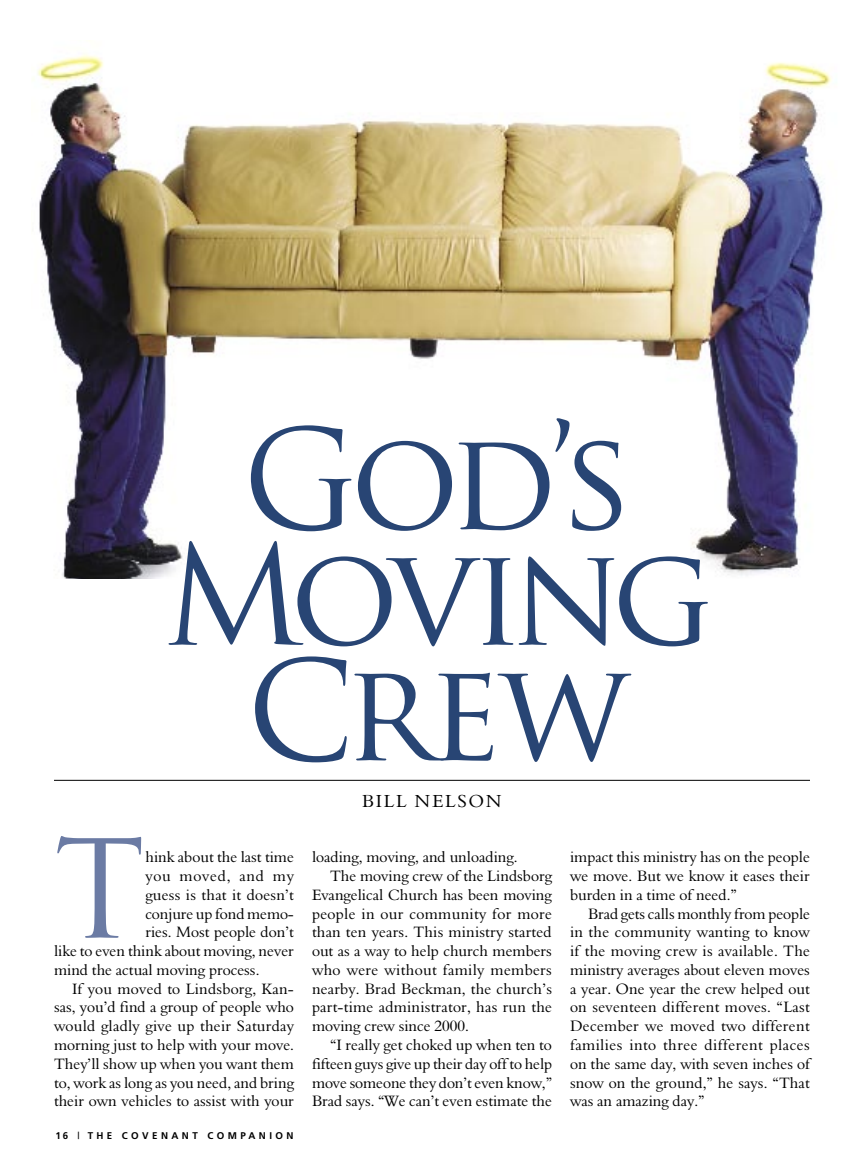
<style>
.page{position:relative;width:864px;height:1175px;background:#fff}
.page>*{position:absolute;margin:0;border:0;box-sizing:border-box;transform-origin:0 0}
.Normal__no_indent{font:135px "Trajan Pro";letter-spacing:-.075em;color:#284574}
.Normal__no_indent-2{font:132.3px "Trajan Pro";color:#6b7ba4}
.Plain_Text{font:18px "Aldine 401 BT Roman A";letter-spacing:.1em;color:#000}
.Normal__no_indent-3{font:15.45px/18.8px "Aldine 401 BT Roman A";color:#000;text-align:justify}
.Normal__no_indent-4{font:15.45px "Aldine 401 BT Roman A";letter-spacing:.045em;color:#000}
.t1{font:700 9.75px "Frutiger";letter-spacing:.35em;color:#000}
.s1{font-weight:400}
</style>
<div class="page">
<img style="left:33px;top:54px;width:799px;height:525px">
<hr style="left:54px;top:780px;width:756px;height:1px;background:#000">
<p class="Normal__no_indent" style="left:242px;top:394px;width:393px">God’s</p>
<p class="Normal__no_indent" style="left:162px;top:510px;width:554px">Moving</p>
<p class="Normal__no_indent" style="left:246px;top:625px;width:385px">Crew</p>
<p class="Normal__no_indent-2" style="left:54px;top:805px;width:93px">T</p>
<p class="Normal__no_indent-3" style="left:145px;top:847px;width:150px">hink about the last time</p>
<p class="Normal__no_indent-4" style="left:145px;top:866px;width:150px">you moved, and my</p>
<p class="Normal__no_indent-3" style="left:145px;top:885px;width:150px">guess is that it doesn’t</p>
<p class="Normal__no_indent-3" style="left:145px;top:904px;width:150px">conjure up fond memo-</p>
<p class="Normal__no_indent-3" style="left:145px;top:922px;width:150px">ries. Most people don’t</p>
<p class="Normal__no_indent-3" style="left:54px;top:941px;width:241px">like to even think about moving, never</p>
<p class="Normal__no_indent-3" style="left:54px;top:960px;width:207px">mind the actual moving process.</p>
<p class="Normal__no_indent-3" style="left:54px;top:979px;width:242px;text-indent:18px">If you moved to Lindsborg, Kan&shy;sas, you’d find a group of people who would gladly give up their Saturday morning just to help with your move.<br>They’ll show up when you want them to, work as long as you need, and bring their own vehicles to assist with your</p>
<p class="t1" style="left:56px;top:1129px;width:240px">16 <span class="s1">|</span> THE COVENANT COMPANION</p>
<p class="Plain_Text" style="left:362px;top:789px;width:141px">BILL NELSON</p>
<p class="Normal__no_indent-3" style="left:312px;top:847px;width:207px">loading, moving, and unloading.</p>
<p class="Normal__no_indent-3" style="left:312px;top:866px;width:242px;text-indent:18px">The moving crew of the Lindsborg Evangelical Church has been moving people in our community for more than ten years. This ministry started out as a way to help church members who were without family members nearby. Brad Beckman, the church’s part-time administrator, has run the moving crew since 2000.</p>
<p class="Normal__no_indent-3" style="left:312px;top:1035px;width:242px;text-indent:18px">“I really get choked up when ten to fifteen guys give up their day off to help move someone they don’t even know,” Brad says. “We can’t even estimate the</p>
<p class="Normal__no_indent-3" style="left:570px;top:847px;width:241px">impact this ministry has on the people we move. But we know it eases their burden in a time of need.”</p>
<p class="Normal__no_indent-3" style="left:570px;top:904px;width:242px;text-indent:18px">Brad gets calls monthly from people in the community wanting to know if the moving crew is available. The ministry averages about eleven moves a year. One year the crew helped out on seventeen different moves. “Last December we moved two different families into three different places on the same day, with seven inches of snow on the ground,” he says. “That was an amazing day.”</p>
</div>
